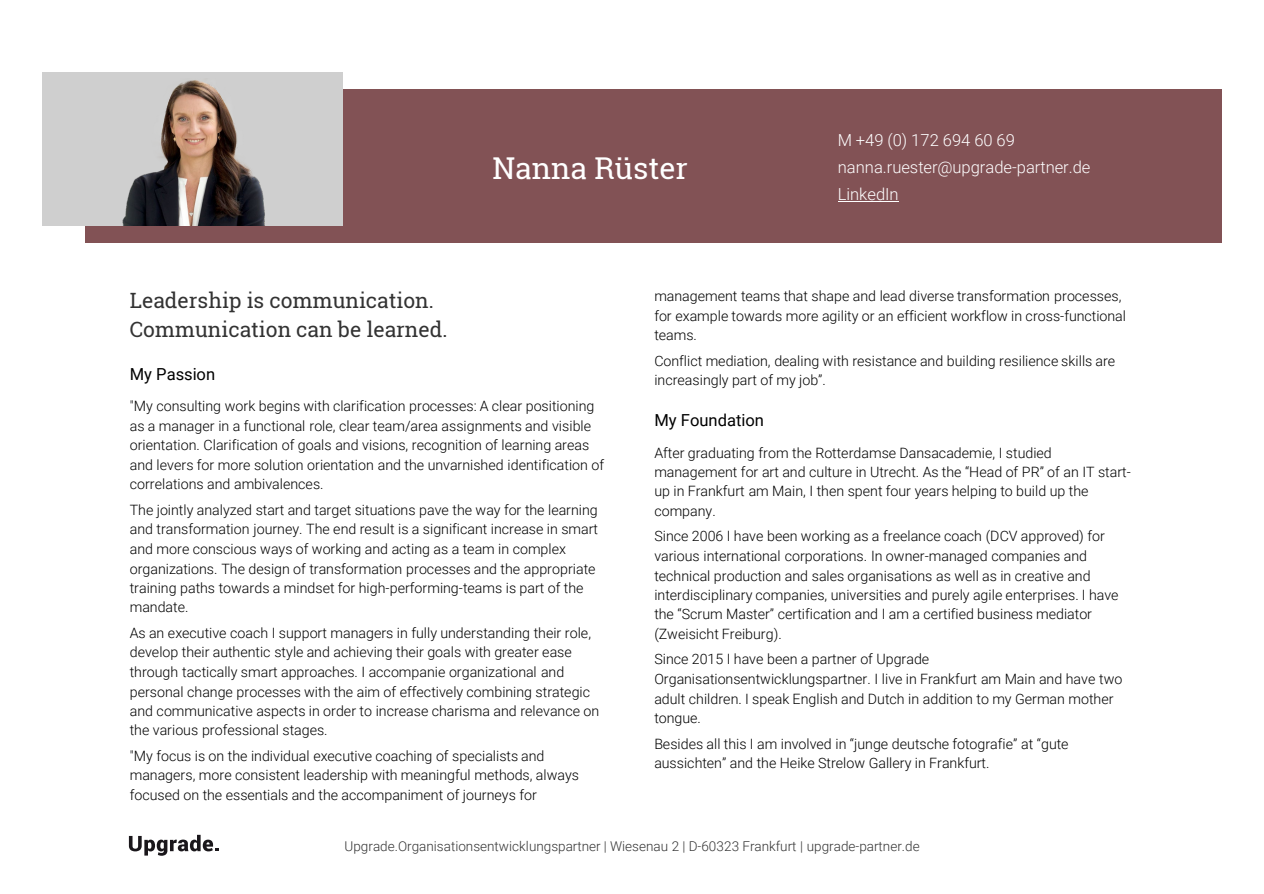
<style>
.page{position:relative;width:1264px;height:894px;background:#fff}
.page>*{position:absolute;margin:0;border:0;box-sizing:border-box;transform-origin:0 0}
.t1{font:30px "Roboto Slab";color:#fff}
.t2{font:21px "Roboto Slab";color:#333}
.t3{font:300 16.5px "Roboto";color:#fff}
.t4{font:16.5px "Roboto";letter-spacing:-.005em;color:#000}
.t5{font:300 14.25px/19.5px "Roboto";color:#000}
.Slide{font:300 13.5px "Roboto";color:#333}
</style>
<div class="page">
<svg style="left:129px;top:834px;width:90px;height:21px"></svg>
<div style="left:85px;top:89px;width:1136px;height:153px;background:#825255"></div>
<div style="left:42px;top:72px;width:300px;height:153px;background:#cfcfcf"></div>
<hr style="left:837px;top:201px;width:61px;height:1px;background:#fff">
<img style="left:122px;top:80px;width:143px;height:145px">
<h1 class="t1" style="left:492px;top:147px;width:197px">Nanna Rüster</h1>
<p class="t3" style="left:837px;top:129px;width:179px">M +49 (0) 172 694 60 69</p>
<p class="t3" style="left:837px;top:156px;width:254px">nanna.ruester@upgrade-partner.de</p>
<p class="t3" style="left:837px;top:183px;width:62px">LinkedIn</p>
<p class="t2" style="left:130px;top:286px;width:305px">Leadership is communication.</p>
<p class="t2" style="left:130px;top:315px;width:319px">Communication can be learned.</p>
<p class="t4" style="left:130px;top:363px;width:87px">My Passion</p>
<p class="t5" style="left:130px;top:396px;width:476px">"My consulting work begins with clarification processes: A clear positioning as a manager in a functional role, clear team/area assignments and visible orientation. Clarification of goals and visions, recognition of learning areas and levers for more solution orientation and the unvarnished identification of correlations and ambivalences.</p>
<p class="t5" style="left:130px;top:499px;width:470px">The jointly analyzed start and target situations pave the way for the learning and transformation journey. The end result is a significant increase in smart and more conscious ways of working and acting as a team in complex organizations. The design of transformation processes and the appropriate training paths towards a mindset for high-performing-teams is part of the mandate.</p>
<p class="t5" style="left:130px;top:622px;width:471px">As an executive coach I support managers in fully understanding their role, develop their authentic style and achieving their goals with greater ease through tactically smart approaches. I accompanie organizational and personal change processes with the aim of effectively combining strategic and communicative aspects in order to increase charisma and relevance on the various professional stages.</p>
<p class="t5" style="left:130px;top:745px;width:451px">"My focus is on the individual executive coaching of specialists and managers, more consistent leadership with meaningful methods, always focused on the essentials and the accompaniment of journeys for</p>
<p class="t5" style="left:654px;top:286px;width:473px">management teams that shape and lead diverse transformation processes, for example towards more agility or an efficient workflow in cross-functional teams.</p>
<p class="t5" style="left:654px;top:350px;width:462px">Conflict mediation, dealing with resistance and building resilience skills are increasingly part of my job”.</p>
<p class="t4" style="left:654px;top:409px;width:111px">My Foundation</p>
<p class="t5" style="left:654px;top:442px;width:478px">After graduating from the Rotterdamse Dansacademie, I studied management for art and culture in Utrecht. As the “Head of PR” of an IT start&shy;up in Frankfurt am Main, I then spent four years helping to build up the company.</p>
<p class="t5" style="left:654px;top:526px;width:465px">Since 2006 I have been working as a freelance coach (DCV approved) for various international corporations. In owner-managed companies and technical production and sales organisations as well as in creative and interdisciplinary companies, universities and purely agile enterprises. I have the “Scrum Master” certification and I am a certified business mediator (Zweisicht Freiburg).</p>
<p class="t5" style="left:654px;top:649px;width:469px">Since 2015 I have been a partner of Upgrade Organisationsentwicklungspartner. I live in Frankfurt am Main and have two adult children. I speak English and Dutch in addition to my German mother tongue.</p>
<p class="t5" style="left:654px;top:733px;width:415px">Besides all this I am involved in “junge deutsche fotografie” at “gute aussichten” and the Heike Strelow Gallery in Frankfurt.</p>
<p class="Slide" style="left:344px;top:836px;width:576px">Upgrade.Organisationsentwicklungspartner | Wiesenau 2 | D-60323 Frankfurt | upgrade-partner.de</p>
</div>
